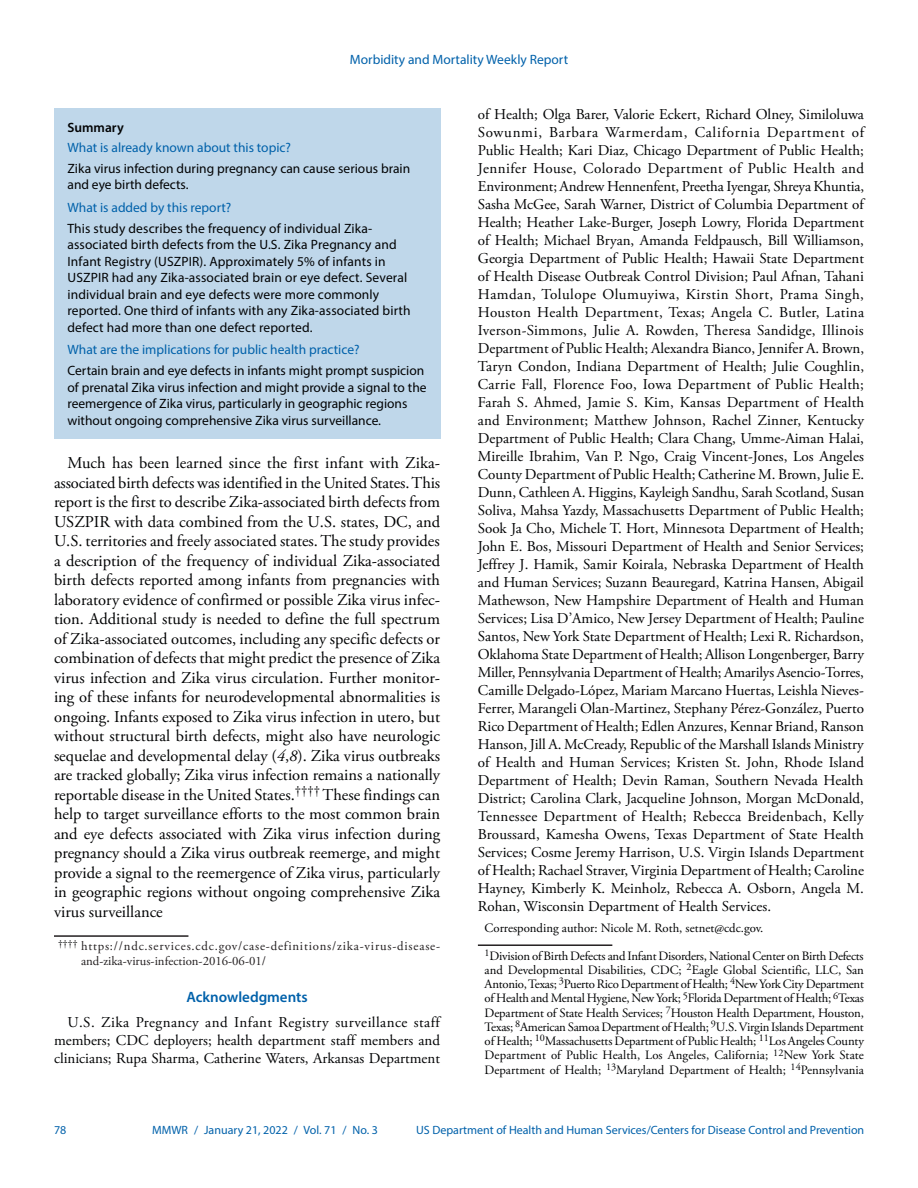
<style>
.page{position:relative;width:918px;height:1188px;background:#fff}
.page>*{position:absolute;margin:0;border:0;box-sizing:border-box;transform-origin:0 0}
.Paragraph{font:16.5px/19.5px "Adobe Garamond Pro";color:#010203;text-align:justify}
.Acknowledgment{font:15px/18px "Adobe Garamond Pro";color:#010203;text-align:justify}
.Acknowledgment_Head{font:600 15px "Myriad Pro";color:#0061aa}
.Summary_Box_Text{font:13.5px/16.5px "Myriad Pro";letter-spacing:.005em;color:#010203}
.Summary_Box_Heading{font:13.5px "Myriad Pro";color:#0061aa}
.Summary_Box_Ttile{font:600 13.5px "Myriad Pro";color:#010203}
.Author_Affiliations{font:12.75px/14.2px "Adobe Garamond Pro";color:#010203;text-align:justify}
.footnote_w_rule_text{font:12.75px/14.2px "Adobe Garamond Pro";letter-spacing:.06em;color:#231f20}
.Corresponding_Author{font:12.75px "Adobe Garamond Pro";color:#010203}
.t1{font:12px "Myriad Pro";color:#0061aa}
.s1{font-style:italic}
</style>
<div class="page">
<div style="left:54px;top:108px;width:386px;height:330px;background:#bfd7ea"></div>
<hr style="left:54px;top:935px;width:134px;height:2px;background:#231f20">
<hr style="left:478px;top:944px;width:134px;height:2px;background:#231f20">
<p class="Summary_Box_Heading" style="left:350px;top:51px;width:220px">Morbidity and Mortality Weekly Report</p>
<h1 class="Summary_Box_Ttile" style="left:68px;top:119px;width:58px">Summary</h1>
<h1 class="Summary_Box_Heading" style="left:68px;top:139px;width:225px">What is already known about this topic?</h1>
<p class="Summary_Box_Text" style="left:68px;top:160px;width:344px">Zika virus infection during pregnancy can cause serious brain and eye birth defects.</p>
<h1 class="Summary_Box_Heading" style="left:68px;top:199px;width:165px">What is added by this report?</h1>
<p class="Summary_Box_Text" style="left:68px;top:220px;width:345px">This study describes the frequency of individual Zika&shy;associated birth defects from the U.S. Zika Pregnancy and Infant Registry (USZPIR). Approximately 5% of infants in USZPIR had any Zika-associated brain or eye defect. Several individual brain and eye defects were more commonly reported. One third of infants with any Zika-associated birth defect had more than one defect reported.</p>
<h1 class="Summary_Box_Heading" style="left:68px;top:342px;width:294px">What are the implications for public health practice?</h1>
<p class="Summary_Box_Text" style="left:68px;top:362px;width:361px">Certain brain and eye defects in infants might prompt suspicion of prenatal Zika virus infection and might provide a signal to the reemergence of Zika virus, particularly in geographic regions without ongoing comprehensive Zika virus surveillance.</p>
<p class="Paragraph" style="left:54px;top:454px;width:388px;text-indent:14px">Much has been learned since the first infant with Zika&shy;associated birth defects was identified in the United States. This report is the first to describe Zika-associated birth defects from USZPIR with data combined from the U.S. states, DC, and U.S. territories and freely associated states. The study provides a description of the frequency of individual Zika-associated birth defects reported among infants from pregnancies with laboratory evidence of confirmed or possible Zika virus infec&shy;tion. Additional study is needed to define the full spectrum of Zika-associated outcomes, including any specific defects or combination of defects that might predict the presence of Zika virus infection and Zika virus circulation. Further monitor&shy;ing of these infants for neurodevelopmental abnormalities is ongoing. Infants exposed to Zika virus infection in utero, but without structural birth defects, might also have neurologic sequelae and developmental delay (<span class="s1">4</span>,<span class="s1">8</span>). Zika virus outbreaks are tracked globally; Zika virus infection remains a nationally reportable disease in the United States.<sup>††††</sup> These findings can help to target surveillance efforts to the most common brain and eye defects associated with Zika virus infection during pregnancy should a Zika virus outbreak reemerge, and might provide a signal to the reemergence of Zika virus, particularly in geographic regions without ongoing comprehensive Zika virus surveillance</p>
<p class="footnote_w_rule_text" style="left:81px;top:940px;width:361px;text-indent:-23px"><sup>††††</sup> https://ndc.services.cdc.gov/case-definitions/zika-virus-disease&shy;and-zika-virus-infection-2016-06-01/</p>
<h1 class="Acknowledgment_Head" style="left:186px;top:988px;width:123px">Acknowledgments</h1>
<p class="Acknowledgment" style="left:54px;top:1014px;width:388px;text-indent:14px">U.S. Zika Pregnancy and Infant Registry surveillance staff members; CDC deployers; health department staff members and clinicians; Rupa Sharma, Catherine Waters, Arkansas Department</p>
<p class="Acknowledgment" style="left:478px;top:106px;width:388px">of Health; Olga Barer, Valorie Eckert, Richard Olney, Similoluwa Sowunmi, Barbara Warmerdam, California Department of Public Health; Kari Diaz, Chicago Department of Public Health; Jennifer House, Colorado Department of Public Health and Environment; Andrew Hennenfent, Preetha Iyengar, Shreya Khuntia, Sasha McGee, Sarah Warner, District of Columbia Department of Health; Heather Lake-Burger, Joseph Lowry, Florida Department of Health; Michael Bryan, Amanda Feldpausch, Bill Williamson, Georgia Department of Public Health; Hawaii State Department of Health Disease Outbreak Control Division; Paul Afnan, Tahani Hamdan, Tolulope Olumuyiwa, Kirstin Short, Prama Singh, Houston Health Department, Texas; Angela C. Butler, Latina Iverson-Simmons, Julie A. Rowden, Theresa Sandidge, Illinois Department of Public Health; Alexandra Bianco, Jennifer A. Brown, Taryn Condon, Indiana Department of Health; Julie Coughlin, Carrie Fall, Florence Foo, Iowa Department of Public Health; Farah S. Ahmed, Jamie S. Kim, Kansas Department of Health and Environment; Matthew Johnson, Rachel Zinner, Kentucky Department of Public Health; Clara Chang, Umme-Aiman Halai, Mireille Ibrahim, Van P. Ngo, Craig Vincent-Jones, Los Angeles County Department of Public Health; Catherine M. Brown, Julie E.<br>Dunn, Cathleen A. Higgins, Kayleigh Sandhu, Sarah Scotland, Susan Soliva, Mahsa Yazdy, Massachusetts Department of Public Health; Sook Ja Cho, Michele T. Hort, Minnesota Department of Health; John E. Bos, Missouri Department of Health and Senior Services; Jeffrey J. Hamik, Samir Koirala, Nebraska Department of Health and Human Services; Suzann Beauregard, Katrina Hansen, Abigail Mathewson, New Hampshire Department of Health and Human Services; Lisa D’Amico, New Jersey Department of Health; Pauline Santos, New York State Department of Health; Lexi R. Richardson, Oklahoma State Department of Health; Allison Longenberger, Barry Miller, Pennsylvania Department of Health; Amarilys Asencio-Torres, Camille Delgado-López, Mariam Marcano Huertas, Leishla Nieves-Ferrer, Marangeli Olan-Martinez, Stephany Pérez-González, Puerto Rico Department of Health; Edlen Anzures, Kennar Briand, Ranson Hanson, Jill A. McCready, Republic of the Marshall Islands Ministry of Health and Human Services; Kristen St. John, Rhode Island Department of Health; Devin Raman, Southern Nevada Health District; Carolina Clark, Jacqueline Johnson, Morgan McDonald, Tennessee Department of Health; Rebecca Breidenbach, Kelly Broussard, Kamesha Owens, Texas Department of State Health Services; Cosme Jeremy Harrison, U.S. Virgin Islands Department of Health; Rachael Straver, Virginia Department of Health; Caroline Hayney, Kimberly K. Meinholz, Rebecca A. Osborn, Angela M.<br>Rohan, Wisconsin Department of Health Services.</p>
<p class="Corresponding_Author" style="left:485px;top:920px;width:280px">Corresponding author: Nicole M. Roth, setnet@cdc.gov.</p>
<p class="Author_Affiliations" style="left:485px;top:949px;width:381px"><sup>1</sup>Division of Birth Defects and Infant Disorders, National Center on Birth Defects and Developmental Disabilities, CDC; <sup>2</sup>Eagle Global Scientific, LLC, San Antonio, Texas; <sup>3</sup>Puerto Rico Department of Health; <sup>4</sup>New York City Department of Health and Mental Hygiene, New York; <sup>5</sup>Florida Department of Health; <sup>6</sup>Texas Department of State Health Services; <sup>7</sup>Houston Health Department, Houston, Texas; <sup>8</sup>American Samoa Department of Health; <sup>9</sup>U.S. Virgin Islands Department of Health; <sup>10</sup>Massachusetts Department of Public Health; <sup>11</sup>Los Angeles County Department of Public Health, Los Angeles, California; <sup>12</sup>New York State Department of Health; <sup>13</sup>Maryland Department of Health; <sup>14</sup>Pennsylvania</p>
<p class="t1" style="left:54px;top:1123px;width:14px">78</p>
<p class="t1" style="left:152px;top:1123px;width:227px">MMWR / January 21, 2022 / Vol. 71 / No. 3</p>
<p class="t1" style="left:416px;top:1123px;width:450px">US Department of Health and Human Services/Centers for Disease Control and Prevention</p>
</div>
